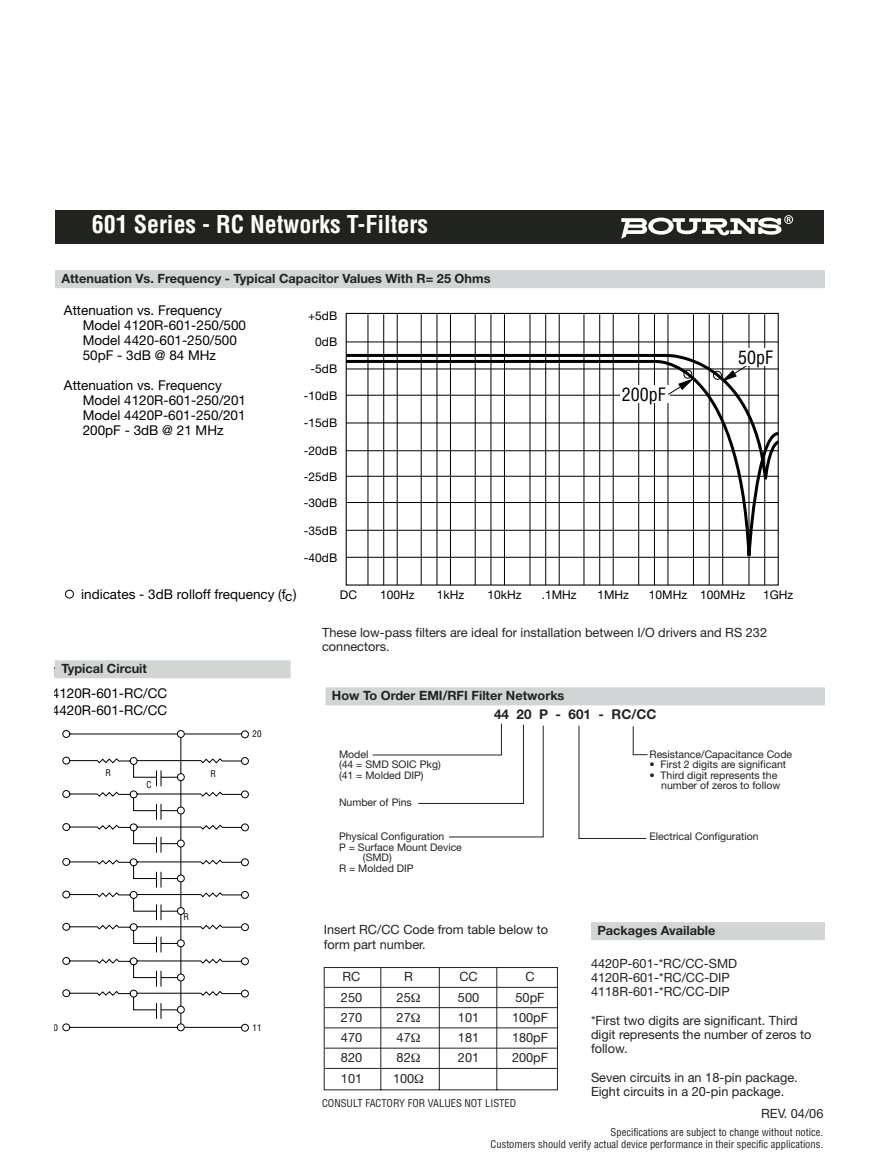
<style>
.page{position:relative;width:891px;height:1175px;background:#fff}
.page>*{position:absolute;margin:0;border:0;box-sizing:border-box;transform-origin:0 0}
.t1{font:700 condensed 24px "Helvetica";color:#fff}
.t2{font:condensed 18px "Helvetica";color:#000}
.t3{font:13.5px/15px "Helvetica Neue";color:#000}
.t4{font:700 13.5px "Helvetica Neue";color:#20231e}
.t5{font:12.75px/14.2px "Helvetica Neue";color:#20231e}
.t6{font:700 12.75px "Helvetica Neue";color:#20231e}
.t7{font:12px/25.8px "Helvetica Neue";color:#000;text-align:center}
.t8{font:10.5px/10.5px "Helvetica Neue";color:#20231e;text-align:right}
.t9{font:condensed 10.5px/12px "Helvetica";color:#20231e;text-align:right}
.t10{font:condensed 9px "Helvetica";color:#000}
</style>
<div class="page">
<hr style="left:346px;top:342px;width:432px;height:1px;background:#000">
<hr style="left:368px;top:314px;width:1px;height:271px;background:#000">
<hr style="left:383px;top:314px;width:1px;height:271px;background:#000">
<hr style="left:397px;top:314px;width:1px;height:271px;background:#000">
<hr style="left:421px;top:314px;width:1px;height:271px;background:#000">
<hr style="left:437px;top:314px;width:1px;height:271px;background:#000">
<hr style="left:450px;top:314px;width:1px;height:271px;background:#000">
<hr style="left:475px;top:314px;width:1px;height:271px;background:#000">
<hr style="left:491px;top:314px;width:1px;height:271px;background:#000">
<hr style="left:504px;top:314px;width:1px;height:271px;background:#000">
<hr style="left:530px;top:314px;width:1px;height:271px;background:#000">
<hr style="left:545px;top:314px;width:1px;height:271px;background:#000">
<hr style="left:559px;top:314px;width:1px;height:271px;background:#000">
<hr style="left:584px;top:314px;width:1px;height:271px;background:#000">
<hr style="left:599px;top:314px;width:1px;height:271px;background:#000">
<hr style="left:613px;top:314px;width:1px;height:271px;background:#000">
<hr style="left:638px;top:314px;width:1px;height:271px;background:#000">
<hr style="left:654px;top:314px;width:1px;height:271px;background:#000">
<hr style="left:668px;top:314px;width:1px;height:271px;background:#000">
<hr style="left:693px;top:314px;width:1px;height:271px;background:#000">
<hr style="left:709px;top:314px;width:1px;height:271px;background:#000">
<hr style="left:722px;top:314px;width:1px;height:271px;background:#000">
<hr style="left:749px;top:314px;width:1px;height:271px;background:#000">
<hr style="left:764px;top:314px;width:1px;height:271px;background:#000">
<svg style="left:345px;top:352px;width:434px;height:234px"></svg>
<div style="left:620px;top:385px;width:50px;height:18px;background:#fff"></div>
<svg style="left:667px;top:364px;width:81px;height:31px"></svg>
<div style="left:737px;top:349px;width:37px;height:17px;background:#fff"></div>
<div style="left:65px;top:590px;width:9px;height:8px;border:1px solid #000;border-radius:50%"></div>
<svg style="left:62px;top:756px;width:187px;height:275px"></svg>
<svg style="left:62px;top:730px;width:187px;height:8px"></svg>
<hr style="left:180px;top:737px;width:1px;height:286px;background:#000">
<div style="left:177px;top:773px;width:8px;height:8px;background:#fff;border:1px solid #000;border-radius:50%"></div>
<div style="left:177px;top:806px;width:8px;height:8px;background:#fff;border:1px solid #000;border-radius:50%"></div>
<div style="left:177px;top:839px;width:8px;height:8px;background:#fff;border:1px solid #000;border-radius:50%"></div>
<div style="left:177px;top:874px;width:8px;height:8px;background:#fff;border:1px solid #000;border-radius:50%"></div>
<div style="left:177px;top:907px;width:8px;height:7px;background:#fff;border:1px solid #000;border-radius:50%"></div>
<div style="left:177px;top:939px;width:8px;height:8px;background:#fff;border:1px solid #000;border-radius:50%"></div>
<div style="left:177px;top:973px;width:8px;height:8px;background:#fff;border:1px solid #000;border-radius:50%"></div>
<div style="left:177px;top:1005px;width:8px;height:8px;background:#fff;border:1px solid #000;border-radius:50%"></div>
<div style="left:177px;top:730px;width:8px;height:7px;background:#fff;border:1px solid #000;border-radius:50%"></div>
<div style="left:591px;top:922px;width:234px;height:18px;background:#d1d5d6"></div>
<div style="left:326px;top:687px;width:499px;height:18px;background:#d1d5d6"></div>
<hr style="left:373px;top:754px;width:128px;height:1px;background:#20231e">
<hr style="left:501px;top:723px;width:1px;height:32px;background:#20231e">
<hr style="left:418px;top:803px;width:105px;height:1px;background:#20231e">
<hr style="left:523px;top:724px;width:1px;height:79px;background:#20231e">
<hr style="left:449px;top:836px;width:94px;height:1px;background:#20231e">
<hr style="left:543px;top:725px;width:1px;height:112px;background:#20231e">
<hr style="left:579px;top:838px;width:67px;height:1px;background:#20231e">
<hr style="left:579px;top:725px;width:1px;height:113px;background:#20231e">
<svg style="left:633px;top:726px;width:15px;height:29px"></svg>
<div style="left:55px;top:210px;width:769px;height:33px;background:#20231e"></div>
<svg style="left:621px;top:215px;width:172px;height:24px"></svg>
<div style="left:55px;top:660px;width:236px;height:18px;background:#d1d5d6"></div>
<div style="left:55px;top:270px;width:770px;height:18px;background:#d1d5d6"></div>
<svg style="left:323px;top:967px;width:235px;height:123px"></svg>
<h1 class="t1" style="left:92px;top:215px;width:338px">601 Series - RC Networks T-Filters</h1>
<p class="t6" style="left:61px;top:273px;width:431px">Attenuation Vs. Frequency - Typical Capacitor Values With R= 25 Ohms</p>
<p class="t3" style="left:64px;top:274px;width:535px">ATTENUATION VS. FREQUENCY - TYPICAL CAPACITOR VALUES WITH R = 25 OHMS</p>
<p class="t3" style="left:83px;top:304px;width:165px;text-indent:-19px">Attenuation vs. Frequency<br>Model 4120R-601-250/500<br>Model 4420-601-250/500<br>50pF - 3dB @ 84 MHz</p>
<p class="t3" style="left:83px;top:379px;width:165px;text-indent:-19px">Attenuation vs. Frequency<br>Model 4120R-601-250/201<br>Model 4420P-601-250/201<br>200pF - 3dB @ 21 MHz</p>
<p class="t7" style="left:308px;top:304px;width:31px">+5dB</p>
<p class="t7" style="left:315px;top:330px;width:24px">0dB</p>
<p class="t7" style="left:304px;top:357px;width:35px;line-height:26.2px">-5dB -10dB</p>
<p class="t7" style="left:304px;top:411px;width:35px">-15dB</p>
<p class="t7" style="left:304px;top:439px;width:35px;text-align:justify">-20dB -25dB -30dB</p>
<p class="t7" style="left:304px;top:519px;width:35px">-35dB</p>
<p class="t7" style="left:304px;top:546px;width:35px">-40dB</p>
<h2 class="t2" style="left:622px;top:387px;width:45px">200pF</h2>
<h2 class="t2" style="left:738px;top:350px;width:36px">50pF</h2>
<p class="t3" style="left:81px;top:588px;width:217px">indicates - 3dB rolloff frequency (f )c</p>
<p class="t6" style="left:61px;top:663px;width:87px">Typical Circuit</p>
<p class="t3" style="left:52px;top:663px;width:117px;line-height:21px">TYPICAL CIRCUIT<br>4120R-601-RC/CC</p>
<p class="t3" style="left:52px;top:703px;width:117px">4420R-601-RC/CC</p>
<p class="t10" style="left:106px;top:768px;width:7px">R</p>
<p class="t10" style="left:147px;top:781px;width:7px">C</p>
<p class="t10" style="left:211px;top:770px;width:7px">R</p>
<p class="t10" style="left:253px;top:730px;width:10px">20</p>
<p class="t10" style="left:54px;top:1023px;width:6px">0</p>
<p class="t10" style="left:184px;top:913px;width:7px">R</p>
<p class="t10" style="left:253px;top:1023px;width:10px">11</p>
<p class="t7" style="left:340px;top:583px;width:19px">DC</p>
<p class="t7" style="left:380px;top:583px;width:36px">100Hz</p>
<p class="t7" style="left:437px;top:583px;width:29px">1kHz</p>
<p class="t7" style="left:487px;top:583px;width:36px">10kHz</p>
<p class="t7" style="left:542px;top:583px;width:36px">.1MHz</p>
<p class="t7" style="left:597px;top:583px;width:33px">1MHz</p>
<p class="t7" style="left:649px;top:583px;width:98px">10MHz 100MHz</p>
<p class="t7" style="left:763px;top:583px;width:32px">1GHz</p>
<p class="t5" style="left:322px;top:626px;width:446px">These low-pass filters are ideal for installation between I/O drivers and RS 232 connectors.</p>
<p class="t6" style="left:332px;top:691px;width:234px">How To Order EMI/RFI Filter Networks</p>
<p class="t4" style="left:494px;top:709px;width:164px">44 20 P - 601 - RC/CC</p>
<p class="t8" style="left:339px;top:749px;width:31px">Model</p>
<p class="t8" style="left:650px;top:749px;width:144px">Resistance/Capacitance Code</p>
<p class="t8" style="left:339px;top:760px;width:103px">(44 = SMD SOIC Pkg)</p>
<p class="t8" style="left:650px;top:760px;width:138px">• First 2 digits are significant</p>
<p class="t8" style="left:339px;top:770px;width:86px">(41 = Molded DIP)</p>
<p class="t8" style="left:649px;top:770px;width:132px">• Third digit represents the number of zeros to follow</p>
<p class="t8" style="left:339px;top:798px;width:74px">Number of Pins</p>
<p class="t8" style="left:339px;top:832px;width:107px">Physical Configuration</p>
<p class="t8" style="left:649px;top:832px;width:111px">Electrical Configuration</p>
<p class="t8" style="left:339px;top:842px;width:124px">P = Surface Mount Device</p>
<p class="t8" style="left:363px;top:853px;width:30px">(SMD)</p>
<p class="t8" style="left:339px;top:863px;width:76px">R = Molded DIP</p>
<p class="t5" style="left:324px;top:923px;width:226px">Insert RC/CC Code from table below to form part number.</p>
<p class="t6" style="left:597px;top:925px;width:120px">Packages Available</p>
<p class="t5" style="left:591px;top:957px;width:148px">4420P-601-*RC/CC-SMD<br>4120R-601-*RC/CC-DIP<br>4118R-601-*RC/CC-DIP</p>
<p class="t5" style="left:591px;top:1014px;width:222px">*First two digits are significant. Third digit represents the number of zeros to follow.</p>
<p class="t5" style="left:591px;top:1071px;width:208px">Seven circuits in an 18-pin package.<br>Eight circuits in a 20-pin package.</p>
<p class="t5" style="left:343px;top:970px;width:19px">RC</p>
<p class="t5" style="left:404px;top:970px;width:10px">R</p>
<p class="t5" style="left:459px;top:970px;width:20px">CC</p>
<p class="t5" style="left:525px;top:970px;width:11px">C</p>
<p class="t5" style="left:341px;top:991px;width:23px">250</p>
<p class="t5" style="left:397px;top:991px;width:16px">25</p>
<p class="t5" style="left:458px;top:991px;width:23px">500</p>
<p class="t5" style="left:516px;top:991px;width:31px">50pF</p>
<p class="t5" style="left:341px;top:1011px;width:23px">270</p>
<p class="t5" style="left:397px;top:1011px;width:16px">27</p>
<p class="t5" style="left:458px;top:1011px;width:23px">101</p>
<p class="t5" style="left:512px;top:1011px;width:38px">100pF</p>
<p class="t5" style="left:341px;top:1031px;width:23px">470</p>
<p class="t5" style="left:397px;top:1031px;width:16px">47</p>
<p class="t5" style="left:458px;top:1031px;width:23px">181</p>
<p class="t5" style="left:512px;top:1031px;width:38px">180pF</p>
<p class="t5" style="left:341px;top:1051px;width:23px">820</p>
<p class="t5" style="left:397px;top:1051px;width:16px">82</p>
<p class="t5" style="left:458px;top:1051px;width:23px">201</p>
<p class="t5" style="left:512px;top:1051px;width:38px">200pF</p>
<p class="t5" style="left:341px;top:1072px;width:23px">101</p>
<p class="t5" style="left:393px;top:1072px;width:23px">100</p>
<p class="t9" style="left:322px;top:1098px;width:195px">CONSULT FACTORY FOR VALUES NOT LISTED</p>
<p class="t5" style="left:761px;top:1107px;width:64px">REV. 04/06</p>
<p class="t9" style="left:491px;top:1127px;width:334px">Specifications are subject to change without notice.<br>Customers should verify actual device performance in their specific applications.</p>
</div>
